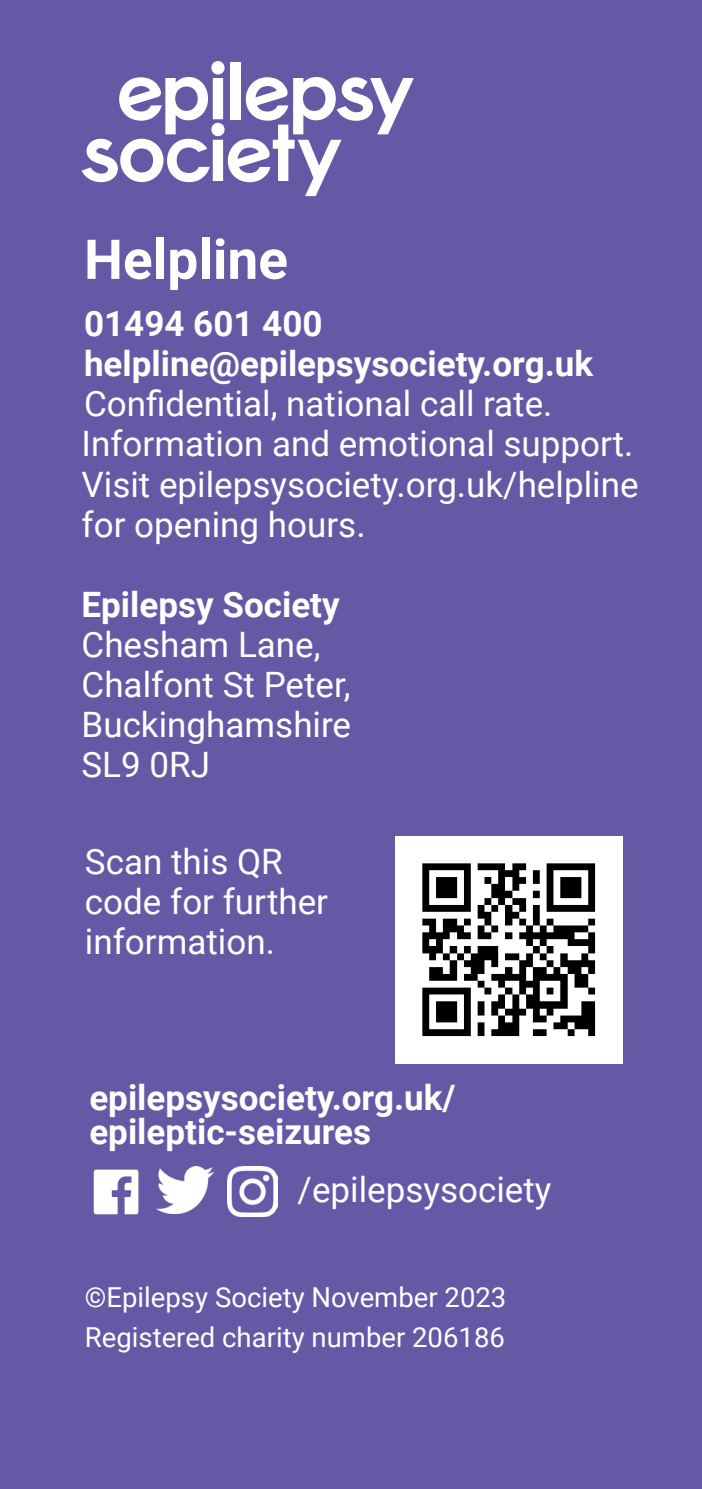
<style>
.page{position:relative;width:702px;height:1489px;background:#fff}
.page>*{position:absolute;margin:0;border:0;box-sizing:border-box;transform-origin:0 0}
.t1{font:700 55px "Roboto";color:#fff}
.t2{font:35px/40px "Roboto";color:#fff}
.t3{font:700 35px/40px "Roboto";color:#fff}
.t4{font:27.5px/40px "Roboto";color:#fff}
</style>
<div class="page">
<div style="left:0;top:0;width:702px;height:1488px;background:#6558a5"></div>
<svg style="left:81px;top:61px;width:333px;height:135px"></svg>
<img style="left:395px;top:836px;width:227px;height:227px">
<img style="left:228px;top:1166px;width:49px;height:49px">
<svg style="left:94px;top:1169px;width:44px;height:45px"></svg>
<img style="left:156px;top:1166px;width:57px;height:46px">
<h1 class="t1" style="left:84px;top:221px;width:205px">Helpline</h1>
<p class="t3" style="left:84px;top:302px;width:510px">01494 601 400 helpline@epilepsysociety.org.uk</p>
<p class="t2" style="left:82px;top:382px;width:558px">Confidential, national call rate.<br>Information and emotional support.<br>Visit epilepsysociety.org.uk/helpline for opening hours.</p>
<p class="t3" style="left:82px;top:583px;width:260px">Epilepsy Society</p>
<p class="t2" style="left:82px;top:623px;width:271px">Chesham Lane,<br>Chalfont St Peter,<br>Buckinghamshire<br>SL9 0RJ</p>
<p class="t2" style="left:85px;top:840px;width:245px">Scan this QR code for further information.</p>
<p class="t3" style="left:89px;top:1079px;width:368px;line-height:33.8px">epilepsysociety.org.uk/ epileptic-seizures</p>
<p class="t2" style="left:297px;top:1168px;width:255px">/epilepsysociety</p>
<p class="t4" style="left:85px;top:1276px;width:423px">©Epilepsy Society November 2023<br>Registered charity number 206186</p>
</div>
